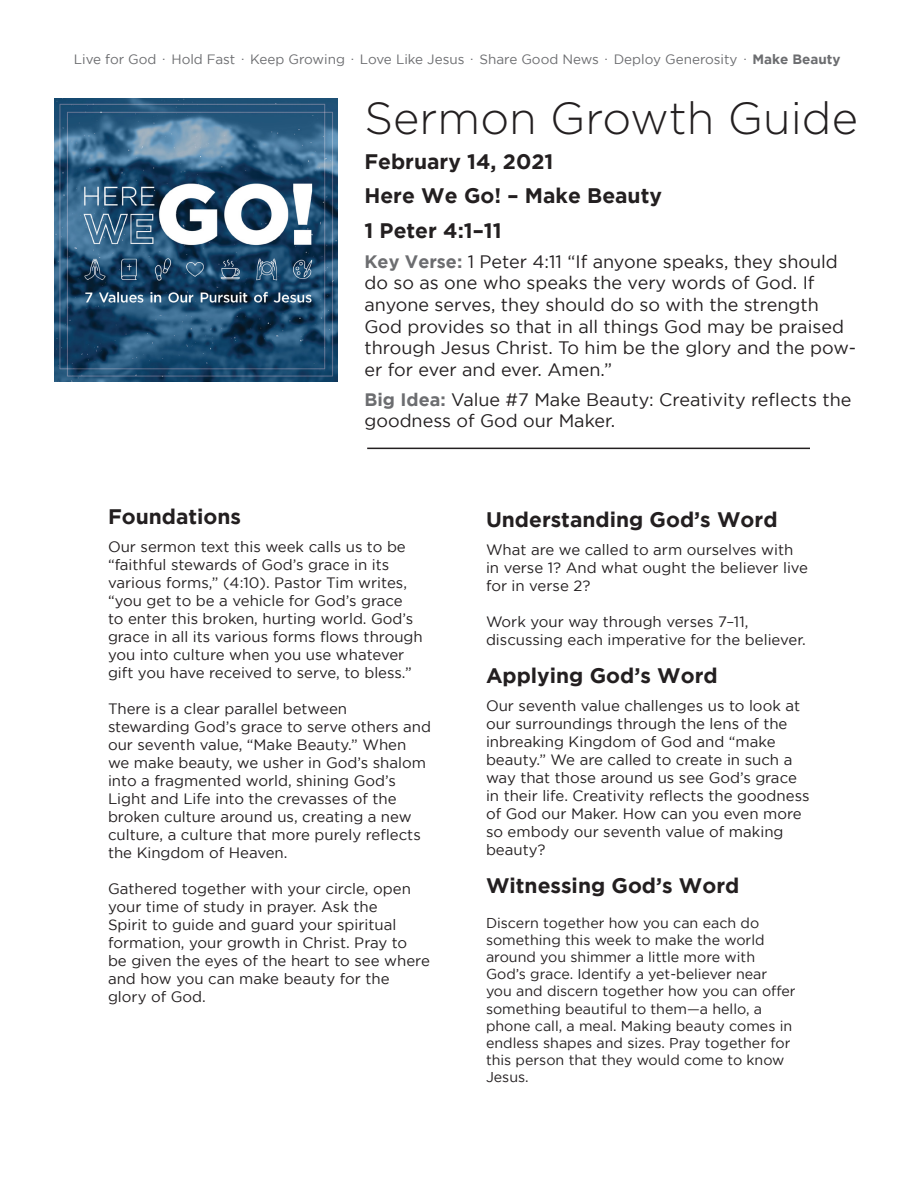
<style>
.page{position:relative;width:918px;height:1188px;background:#fff}
.page>*{position:absolute;margin:0;border:0;box-sizing:border-box;transform-origin:0 0}
.t1{font:300 45px "Gotham";color:#231f20}
.sub_header{font:700 21px "Gotham";color:#231f20}
.body{font:700 21px "Gotham";color:#231f20}
.t2{font:18px/21.6px "Gotham";color:#231f20}
.body-2{font:15px/18px "Gotham";color:#231f20}
.body-3{font:14.25px/17.1px "Gotham";color:#231f20}
.t3{font:13.5px "Gotham";color:#6c6d70}
.s1{font-weight:700}
.s2{font-weight:700;color:#6c6d70}
</style>
<div class="page">
<img style="left:54px;top:98px;width:283px;height:284px">
<hr style="left:367px;top:448px;width:443px;height:1px;background:#231f20">
<p class="t3" style="left:74px;top:52px;width:768px">Live for God ˙ Hold Fast ˙ Keep Growing ˙ Love Like Jesus ˙ Share Good News ˙ Deploy Generosity ˙ <span class="s1">Make Beauty</span></p>
<p class="t1" style="left:364px;top:90px;width:495px">Sermon Growth Guide</p>
<p class="sub_header" style="left:364px;top:149px;width:190px">February 14, 2021</p>
<p class="sub_header" style="left:364px;top:184px;width:299px">Here We Go! – Make Beauty</p>
<p class="sub_header" style="left:364px;top:218px;width:139px">1 Peter 4:1–11</p>
<p class="t2" style="left:364px;top:250px;width:493px"><span class="s2">Key Verse:</span> 1 Peter 4:11 “If anyone speaks, they should do so as one who speaks the very words of God. If anyone serves, they should do so with the strength God provides so that in all things God may be praised through Jesus Christ. To him be the glory and the pow&shy;er for ever and ever. Amen.”</p>
<p class="t2" style="left:364px;top:388px;width:489px"><span class="s2">Big Idea:</span> Value #7 Make Beauty: Creativity reflects the goodness of God our Maker.</p>
<p class="sub_header" style="left:108px;top:504px;width:135px">Foundations</p>
<p class="body-2" style="left:108px;top:538px;width:316px">Our sermon text this week calls us to be “faithful stewards of God’s grace in its various forms,” (4:10). Pastor Tim writes, “you get to be a vehicle for God’s grace<br>to enter this broken, hurting world. God’s grace in all its various forms flows through you into culture when you use whatever gift you have received to serve, to bless.”</p>
<p class="body-2" style="left:108px;top:700px;width:325px">There is a clear parallel between stewarding God’s grace to serve others and our seventh value, “Make Beauty.” When we make beauty, we usher in God’s shalom into a fragmented world, shining God’s Light and Life into the crevasses of the broken culture around us, creating a new culture, a culture that more purely reflects the Kingdom of Heaven.</p>
<p class="body-2" style="left:108px;top:880px;width:323px">Gathered together with your circle, open your time of study in prayer. Ask the<br>Spirit to guide and guard your spiritual formation, your growth in Christ. Pray to be given the eyes of the heart to see where and how you can make beauty for the glory of God.</p>
<p class="sub_header" style="left:486px;top:507px;width:293px">Understanding God’s Word</p>
<p class="body-2" style="left:486px;top:541px;width:324px">What are we called to arm ourselves with in verse 1? And what ought the believer live for in verse 2?</p>
<p class="body-2" style="left:486px;top:613px;width:321px">Work your way through verses 7–11, discussing each imperative for the believer.</p>
<p class="sub_header" style="left:486px;top:663px;width:233px">Applying God’s Word</p>
<p class="body-2" style="left:486px;top:697px;width:325px">Our seventh value challenges us to look at our surroundings through the lens of the inbreaking Kingdom of God and “make beauty.” We are called to create in such a way that those around us see God’s grace in their life. Creativity reflects the goodness of God our Maker. How can you even more so embody our seventh value of making beauty?</p>
<p class="body" style="left:486px;top:873px;width:255px">Witnessing God’s Word</p>
<p class="body-3" style="left:486px;top:914px;width:311px">Discern together how you can each do something this week to make the world around you shimmer a little more with God’s grace. Identify a yet-believer near you and discern together how you can offer something beautiful to them—a hello, a phone call, a meal. Making beauty comes in endless shapes and sizes. Pray together for this person that they would come to know Jesus.</p>
</div>
